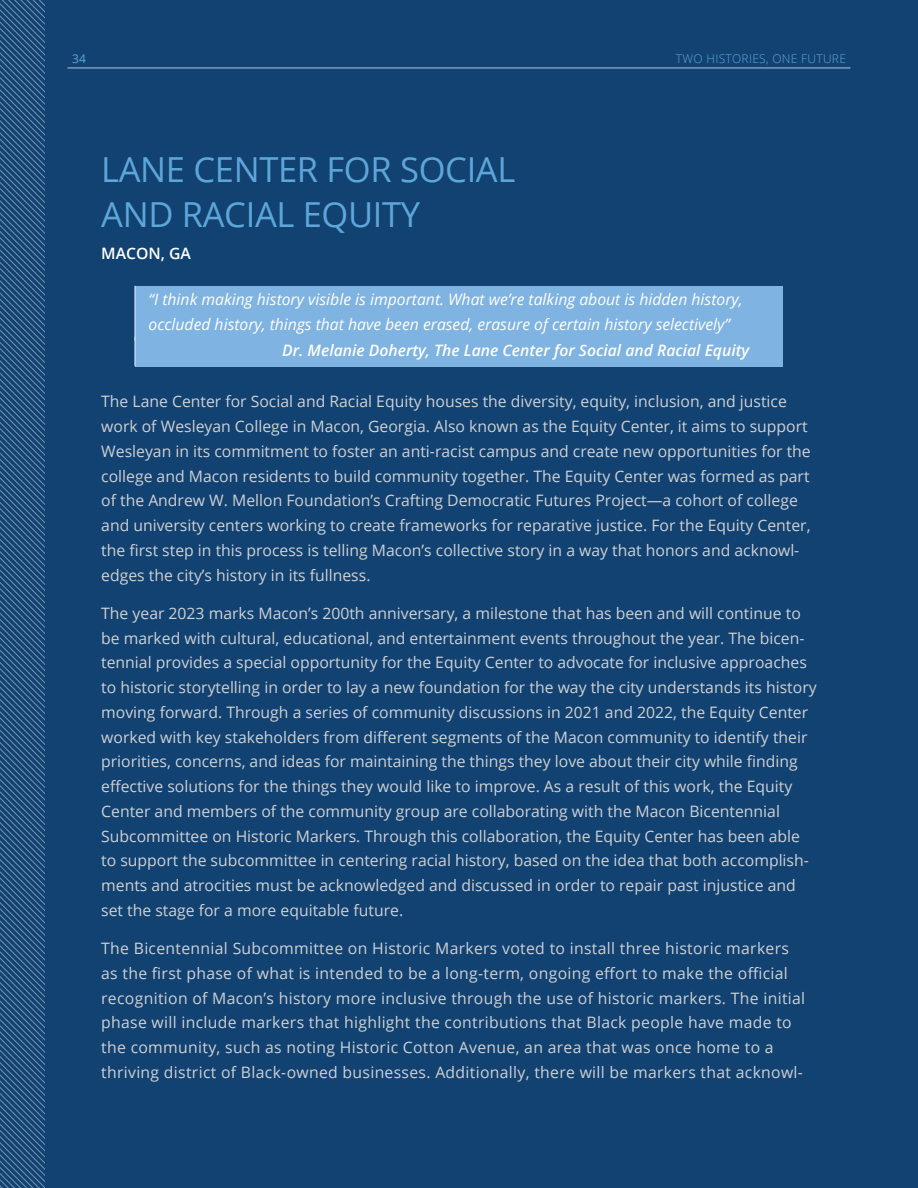
<style>
.page{position:relative;width:918px;height:1188px;background:#124271}
.page>*{position:absolute;margin:0;border:0;box-sizing:border-box;transform-origin:0 0}
.L1{font:34.5px/45px "Open Sans";letter-spacing:-.01em;color:#5da6da}
.org_Normal{font:15.75px/24.8px "Open Sans";color:#cfd1d4}
.org_Normal-2{font:15.75px/24.8px "Open Sans";letter-spacing:.02em;color:#cfd1d4}
.Block_quote_copy{font:italic 15.75px/25.5px "Open Sans";color:#fff}
.Block_Quote_name_copy{font:italic 600 15.75px "Open Sans";color:#fff}
.t1{font:600 15.75px "Open Sans";color:#fff}
.Header_Title{font:300 12px "Open Sans";letter-spacing:.025em;color:#5da6da}
.Header_Title-2{font:12px "Open Sans";color:#5da6da}
</style>
<div class="page">
<svg style="left:0;top:0;width:45px;height:1188px"></svg>
<div style="left:135px;top:286px;width:648px;height:55px;background:#7fb3e1"></div>
<hr style="left:134px;top:286px;width:2px;height:55px;background:#dbe9f6">
<div style="left:135px;top:337px;width:648px;height:29px;background:#7fb3e1"></div>
<hr style="left:134px;top:337px;width:2px;height:29px;background:#dbe9f6">
<hr style="left:68px;top:67px;width:782px;height:2px;background:#9fb9d3">
<p class="Header_Title-2" style="left:72px;top:51px;width:16px">34</p>
<p class="Header_Title" style="left:676px;top:51px;width:172px">TWO HISTORIES, ONE FUTURE</p>
<p class="L1" style="left:101px;top:146px;width:416px">LANE CENTER FOR SOCIAL<br>AND RACIAL EQUITY</p>
<p class="t1" style="left:101px;top:242px;width:91px">MACON, GA</p>
<p class="Block_quote_copy" style="left:148px;top:286px;width:596px">“I think making history visible is important. What we’re talking about is hidden history, occluded history, things that have been erased, erasure of certain history selectively”</p>
<p class="Block_Quote_name_copy" style="left:282px;top:339px;width:468px">Dr. Melanie Doherty, The Lane Center for Social and Racial Equity</p>
<p class="org_Normal" style="left:101px;top:389px;width:711px">The Lane Center for Social and Racial Equity houses the diversity, equity, inclusion, and justice work of Wesleyan College in Macon, Georgia. Also known as the Equity Center, it aims to support Wesleyan in its commitment to foster an anti-racist campus and create new opportunities for the college and Macon residents to build community together. The Equity Center was formed as part of the Andrew W. Mellon Foundation’s Crafting Democratic Futures Project—a cohort of college and university centers working to create frameworks for reparative justice. For the Equity Center, the first step in this process is telling Macon’s collective story in a way that honors and acknowl&shy;edges the city’s history in its fullness.</p>
<p class="org_Normal" style="left:101px;top:600px;width:717px">The year 2023 marks Macon’s 200th anniversary, a milestone that has been and will continue to be marked with cultural, educational, and entertainment events throughout the year. The bicen&shy;tennial provides a special opportunity for the Equity Center to advocate for inclusive approaches to historic storytelling in order to lay a new foundation for the way the city understands its history moving forward. Through a series of community discussions in 2021 and 2022, the Equity Center worked with key stakeholders from different segments of the Macon community to identify their priorities, concerns, and ideas for maintaining the things they love about their city while finding effective solutions for the things they would like to improve. As a result of this work, the Equity Center and members of the community group are collaborating with the Macon Bicentennial Subcommittee on Historic Markers. Through this collaboration, the Equity Center has been able to support the subcommittee in centering racial history, based on the idea that both accomplish&shy;ments and atrocities must be acknowledged and discussed in order to repair past injustice and set the stage for a more equitable future.</p>
<p class="org_Normal-2" style="left:101px;top:936px;width:706px">The Bicentennial Subcommittee on Historic Markers voted to install three historic markers as the first phase of what is intended to be a long-term, ongoing effort to make the official recognition of Macon’s history more inclusive through the use of historic markers. The initial phase will include markers that highlight the contributions that Black people have made to the community, such as noting Historic Cotton Avenue, an area that was once home to a thriving district of Black-owned businesses. Additionally, there will be markers that acknowl-</p>
</div>
